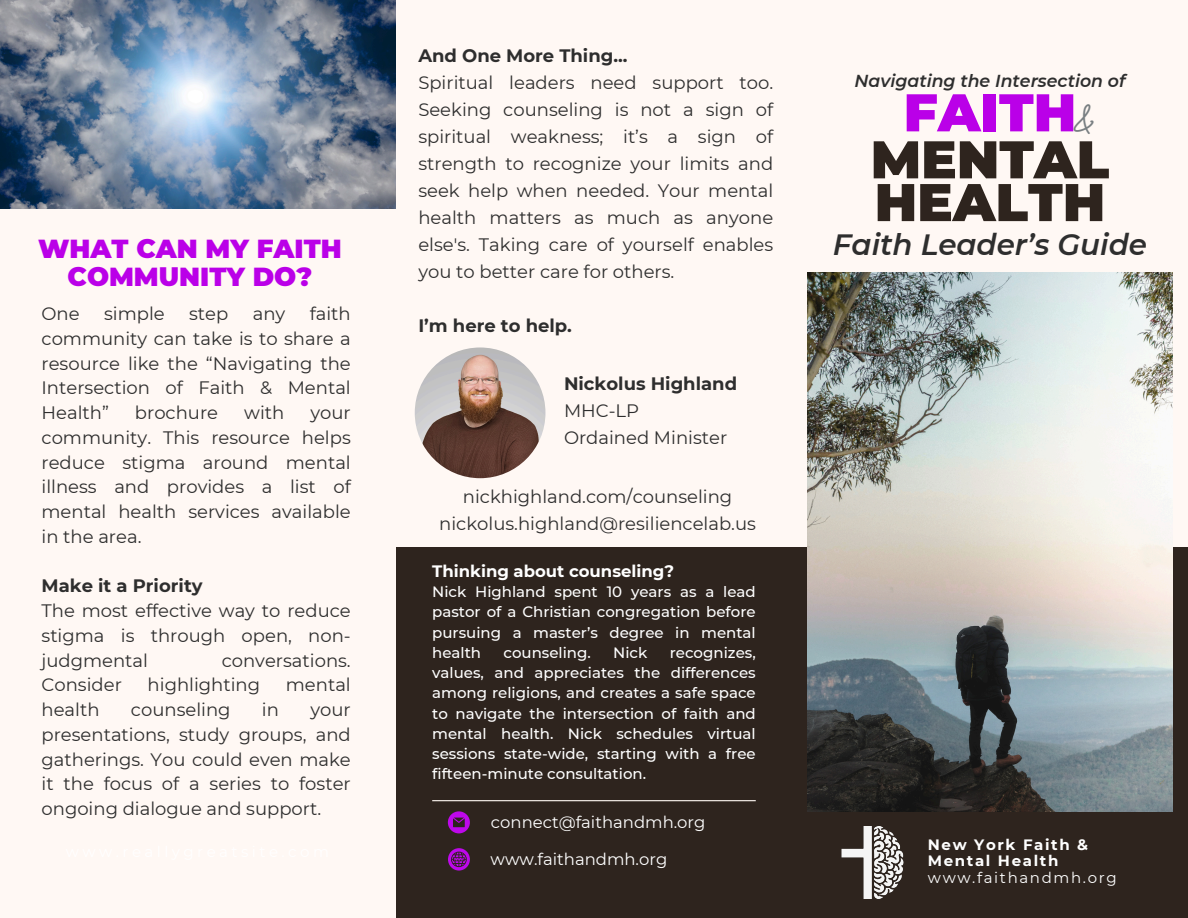
<style>
.page{position:relative;width:1188px;height:918px;background:#fff8f4}
.page>*{position:absolute;margin:0;border:0;box-sizing:border-box;transform-origin:0 0}
.t1{font:900 52.95px/42.8px "Montserrat";color:#2e241e}
.t2{font:900 52.95px "Montserrat";color:#ba00e8}
.t3{font:47.25px "Brittany Signature";color:#797f82}
.t4{font:italic 600 29.4px "Montserrat";color:#2e2e2e}
.t5{font:900 26.1px/28.2px "Montserrat";color:#ba00e8;text-align:center}
.t6{font:18px/24.8px "Montserrat";color:#2e2e2e;text-align:justify}
.t7{font:700 18px "Montserrat";color:#2e2e2e}
.t8{font:italic 600 17.4px "Montserrat";color:#2e2e2e}
.t9{font:16.5px "Montserrat";color:#fff}
.t10{font:700 16.5px "Montserrat";color:#fff}
.t11{font:500 15px/20.2px "Montserrat";color:#fff;text-align:justify}
.t12{font:700 15px "Montserrat";letter-spacing:.11em;color:#fff}
.t13{font:15px "Montserrat";letter-spacing:.11em;color:#fff}
.s1{font-weight:700}
</style>
<div class="page">
<div style="left:396px;top:547px;width:792px;height:371px;background:#2e241e"></div>
<img style="left:808px;top:272px;width:364px;height:539px">
<img style="left:0;top:0;width:396px;height:208px">
<svg style="left:448px;top:811px;width:22px;height:22px"></svg>
<svg style="left:448px;top:848px;width:21px;height:23px"></svg>
<hr style="left:432px;top:800px;width:324px;height:1px;background:#fff8f4">
<img style="left:841px;top:826px;width:63px;height:72px">
<img style="left:415px;top:347px;width:130px;height:131px;border-radius:50%">
<h3 class="t5" style="left:38px;top:234px;width:305px">WHAT CAN MY FAITH<br>COMMUNITY DO?</h3>
<h4 class="t6" style="left:42px;top:301px;width:311px;text-indent:268px">faith community can take is to share a resource like the “Navigating the Intersection of Faith &amp; Mental Health”</h4>
<h4 class="t6" style="left:42px;top:301px;width:40px">One</h4>
<h4 class="t6" style="left:104px;top:301px;width:62px">simple</h4>
<h4 class="t6" style="left:189px;top:301px;width:41px">step</h4>
<h4 class="t6" style="left:253px;top:301px;width:34px">any</h4>
<h4 class="t6" style="left:135px;top:400px;width:85px">brochure</h4>
<h4 class="t6" style="left:244px;top:400px;width:42px">with</h4>
<h4 class="t6" style="left:42px;top:400px;width:311px;text-indent:269px">your community. This resource helps reduce stigma around mental illness and provides a list of mental health services available in the area.</h4>
<h4 class="t6" style="left:42px;top:574px;width:311px;text-align:left"><span class="s1">Make it a Priority<br></span>The most effective way to reduce stigma is through open, non&shy;judgmental</h4>
<h4 class="t6" style="left:222px;top:648px;width:131px">conversations.</h4>
<h4 class="t6" style="left:42px;top:673px;width:82px">Consider</h4>
<h4 class="t6" style="left:148px;top:673px;width:114px">highlighting</h4>
<h4 class="t6" style="left:286px;top:673px;width:66px">mental</h4>
<h4 class="t6" style="left:42px;top:697px;width:60px">health</h4>
<h4 class="t6" style="left:131px;top:697px;width:101px">counseling</h4>
<h4 class="t6" style="left:262px;top:697px;width:19px">in</h4>
<h4 class="t6" style="left:42px;top:697px;width:311px;text-indent:269px">your presentations, study groups, and gatherings. You could even make it the focus of a series to foster ongoing dialogue and support.</h4>
<p class="t6" style="left:418px;top:42px;width:356px;line-height:27px;text-align:left"><span class="s1">And One More Thing...<br></span>Spiritual leaders need support too.<br>Seeking counseling is not a sign of spiritual weakness; it’s a sign of strength to recognize your limits and seek help when needed. Your mental health matters as much as anyone else's. Taking care of yourself enables you to better care for others.</p>
<h5 class="t7" style="left:418px;top:314px;width:155px">I’m here to help.</h5>
<p class="t6" style="left:564px;top:370px;width:175px;line-height:27px;text-align:left"><span class="s1">Nickolus Highland<br></span>MHC-LP<br>Ordained Minister</p>
<h5 class="t6" style="left:439px;top:483px;width:318px;line-height:27px;text-align:center">nickhighland.com/counseling nickolus.highland@resiliencelab.us</h5>
<h5 class="t10" style="left:432px;top:561px;width:243px">Thinking about counseling?</h5>
<h5 class="t11" style="left:432px;top:582px;width:325px">Nick Highland spent 10 years as a lead pastor of a Christian congregation before pursuing a master’s degree in mental health</h5>
<h5 class="t11" style="left:432px;top:642px;width:325px;text-indent:237px">recognizes, values, and appreciates the differences among religions, and creates a safe space to navigate the intersection of faith and mental health. Nick schedules virtual sessions state-wide, starting with a free fifteen-minute consultation.</h5>
<p class="t9" style="left:491px;top:812px;width:216px">connect@faithandmh.org</p>
<h5 class="t9" style="left:491px;top:849px;width:178px">www.faithandmh.org</h5>
<h5 class="t11" style="left:503px;top:642px;width:89px">counseling.</h5>
<h5 class="t11" style="left:613px;top:642px;width:36px">Nick</h5>
<h2 class="t8" style="left:854px;top:70px;width:273px">Navigating the Intersection of</h2>
<h1 class="t2" style="left:904px;top:80px;width:174px">FAITH</h1>
<p class="t1" style="left:871px;top:138px;width:240px">MENTAL<br>HEALTH</p>
<h1 class="t3" style="left:1073px;top:85px;width:23px">&amp;</h1>
<p class="t4" style="left:833px;top:227px;width:316px">Faith Leader’s Guide</p>
<h5 class="t12" style="left:928px;top:835px;width:162px">New York Faith &amp;</h5>
<h6 class="t12" style="left:928px;top:852px;width:132px">Mental Health</h6>
<p class="t13" style="left:928px;top:869px;width:190px">www.faithandmh.org</p>
</div>
